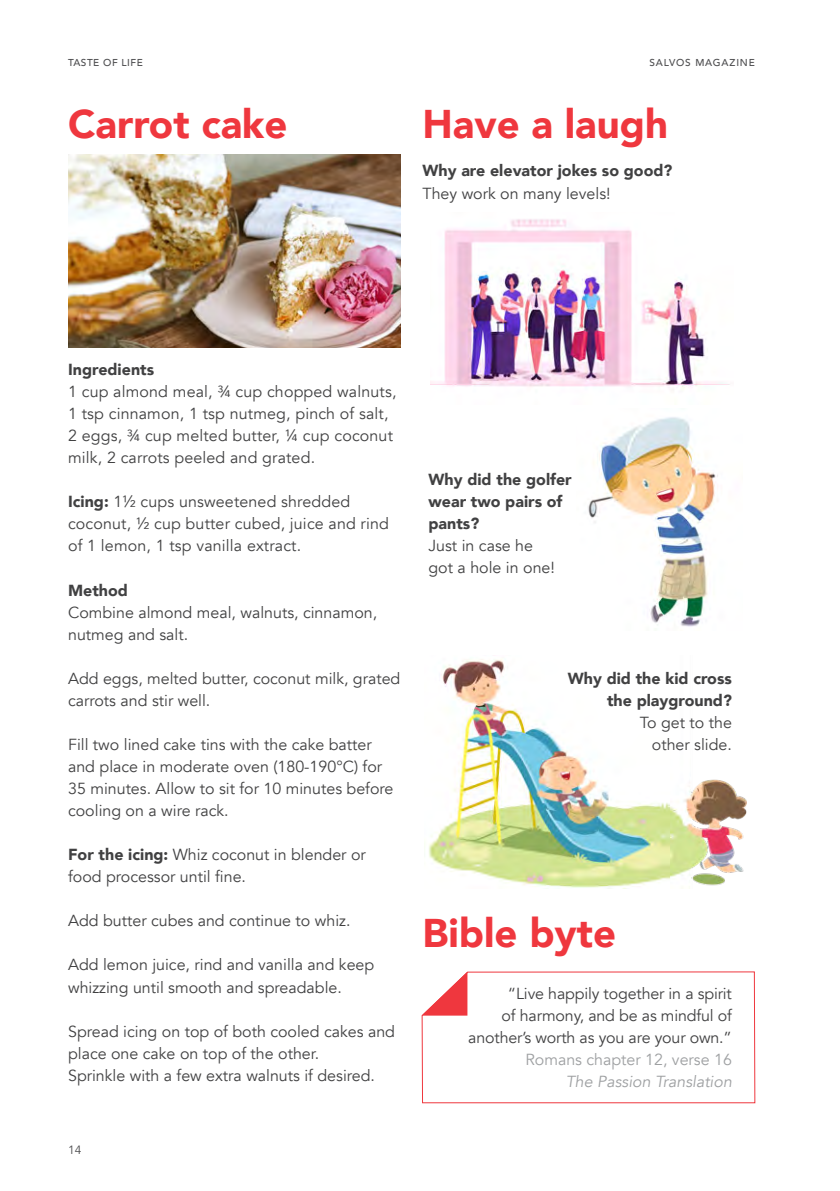
<style>
.page{position:relative;width:840px;height:1191px;background:#fff}
.page>*{position:absolute;margin:0;border:0;box-sizing:border-box;transform-origin:0 0}
.t1{font:900 40px "Avenir";color:#ef373e}
.t2{font:16px/22px "Avenir";color:#414142}
.t3{font:900 16px/22px "Avenir";color:#414142;text-align:right}
.t4{font:16px "Avenir";color:#9ea0a2}
.t5{font:italic 16px "Avenir";color:#9ea0a2}
.t6{font:12px "Avenir";color:#4d4d4f}
.t7{font:500 10px "Avenir";letter-spacing:.08em;color:#4d4d4f}
.t8{font:500 10px "Avenir";letter-spacing:.055em;color:#4d4d4f}
.s1{font-weight:900}
</style>
<div class="page">
<img style="left:424px;top:659px;width:322px;height:229px">
<img style="left:588px;top:417px;width:130px;height:210px">
<svg style="left:421px;top:971px;width:334px;height:132px"></svg>
<svg style="left:421px;top:971px;width:46px;height:44px"></svg>
<img style="left:68px;top:155px;width:332px;height:192px">
<img style="left:430px;top:219px;width:300px;height:171px">
<p class="t8" style="left:68px;top:54px;width:76px">TASTE OF LIFE</p>
<p class="t7" style="left:649px;top:54px;width:107px">SALVOS MAGAZINE</p>
<h1 class="t1" style="left:68px;top:90px;width:221px">Carrot cake</h1>
<h1 class="t1" style="left:422px;top:90px;width:247px">Have a laugh</h1>
<p class="t3" style="left:422px;top:159px;width:251px">Why are elevator jokes so good?</p>
<p class="t2" style="left:422px;top:182px;width:189px">They work on many levels!</p>
<p class="t3" style="left:68px;top:358px;width:87px">Ingredients</p>
<p class="t2" style="left:68px;top:381px;width:329px">1 cup almond meal, ¾ cup chopped walnuts, 1 tsp cinnamon, 1 tsp nutmeg, pinch of salt, 2 eggs, ¾ cup melted butter, ¼ cup coconut milk, 2 carrots peeled and grated.</p>
<p class="t2" style="left:68px;top:491px;width:322px"><span class="s1">Icing:</span> 1½ cups unsweetened shredded coconut, ½ cup butter cubed, juice and rind of 1 lemon, 1 tsp vanilla extract.</p>
<p class="t3" style="left:68px;top:578px;width:61px">Method</p>
<p class="t2" style="left:68px;top:601px;width:310px">Combine almond meal, walnuts, cinnamon, nutmeg and salt.</p>
<p class="t2" style="left:68px;top:667px;width:333px">Add eggs, melted butter, coconut milk, grated carrots and stir well.</p>
<p class="t2" style="left:68px;top:733px;width:327px">Fill two lined cake tins with the cake batter and place in moderate oven (180-190°C) for 35 minutes. Allow to sit for 10 minutes before cooling on a wire rack.</p>
<p class="t2" style="left:68px;top:844px;width:299px"><span class="s1">For the icing:</span> Whiz coconut in blender or food processor until fine.</p>
<p class="t2" style="left:68px;top:910px;width:284px">Add butter cubes and continue to whiz.</p>
<p class="t2" style="left:68px;top:954px;width:307px">Add lemon juice, rind and vanilla and keep whizzing until smooth and spreadable.</p>
<p class="t2" style="left:68px;top:1020px;width:328px">Spread icing on top of both cooled cakes and place one cake on top of the other.<br>Sprinkle with a few extra walnuts if desired.</p>
<p class="t6" style="left:68px;top:1142px;width:15px">14</p>
<p class="t3" style="left:428px;top:468px;width:145px;text-align:left">Why did the golfer wear two pairs of pants?</p>
<p class="t2" style="left:428px;top:535px;width:128px">Just in case he got a hole in one!</p>
<p class="t3" style="left:567px;top:666px;width:165px">Why did the kid cross the playground?</p>
<p class="t2" style="left:639px;top:711px;width:94px;text-align:right">To get to the other slide.</p>
<h1 class="t1" style="left:422px;top:898px;width:195px">Bible byte</h1>
<p class="t2" style="left:468px;top:983px;width:265px;text-align:right">“Live happily together in a spirit<br>of harmony, and be as mindful of another’s worth as you are your own.”</p>
<p class="t4" style="left:525px;top:1050px;width:208px">Romans chapter 12, verse 16</p>
<p class="t5" style="left:565px;top:1072px;width:167px">The Passion Translation</p>
</div>
